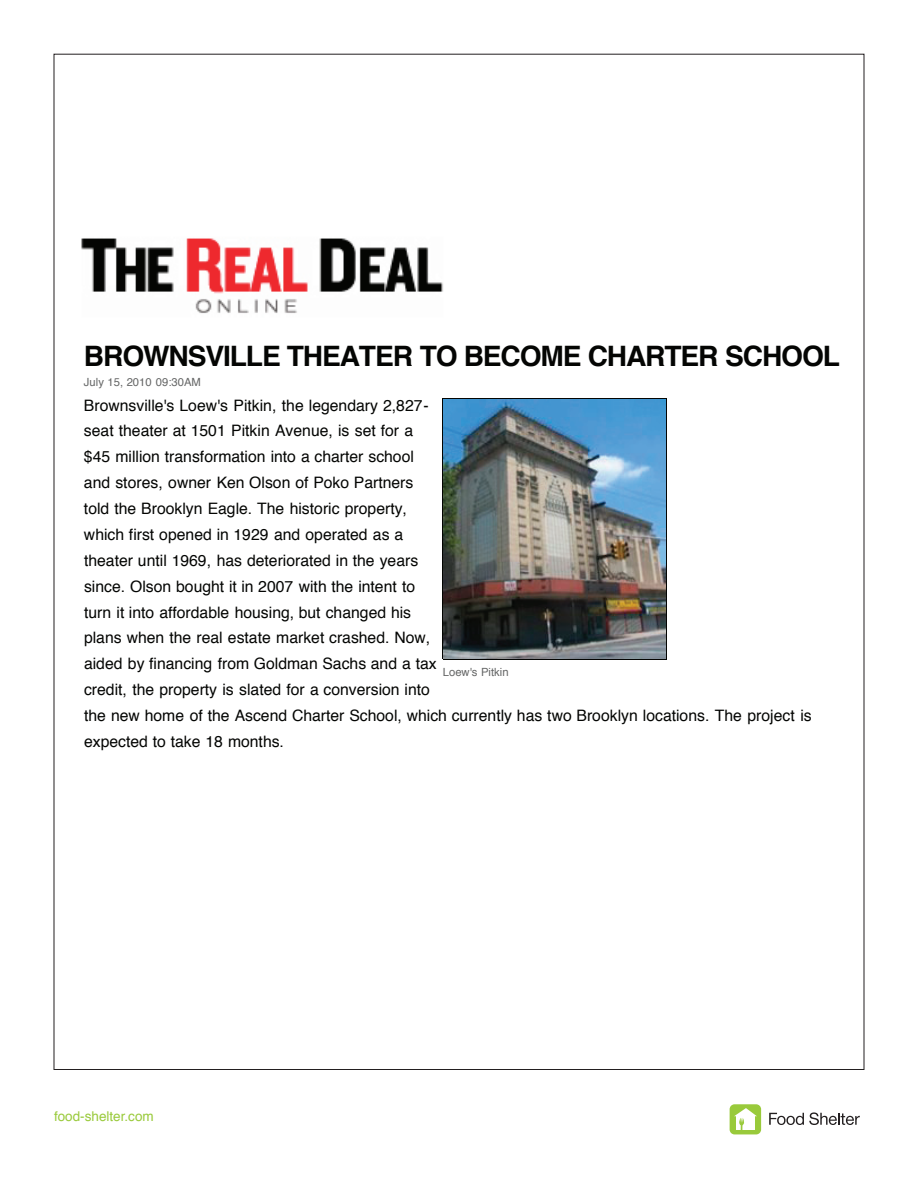
<style>
.page{position:relative;width:918px;height:1188px;background:#fff}
.page>*{position:absolute;margin:0;border:0;box-sizing:border-box;transform-origin:0 0}
.t1{font:700 28.2px "Helvetica";letter-spacing:-.04em;color:#040503}
.t2{font:15.75px/26px "Helvetica";color:#040503}
.t3{font:13.5px "Helvetica";color:#99ca3b}
.t4{font:11.25px "Helvetica";color:#656666}
</style>
<div class="page">
<div style="left:730px;top:1104px;width:31px;height:30px;background:#99ca3b;border-radius:5px"></div>
<svg style="left:734px;top:1108px;width:23px;height:22px"></svg>
<svg style="left:769px;top:1112px;width:91px;height:13px"></svg>
<hr style="left:443px;top:398px;width:224px;height:1px;background:#040503">
<hr style="left:443px;top:658px;width:224px;height:1px;background:#040503">
<hr style="left:443px;top:398px;width:1px;height:261px;background:#040503">
<hr style="left:666px;top:398px;width:1px;height:261px;background:#040503">
<img style="left:444px;top:399px;width:222px;height:259px">
<img style="left:81px;top:238px;width:362px;height:76px">
<h1 class="t1" style="left:84px;top:333px;width:758px">BROWNSVILLE THEATER TO BECOME CHARTER SCHOOL</h1>
<p class="t4" style="left:84px;top:373px;width:119px">July 15, 2010 09:30AM</p>
<p class="t2" style="left:84px;top:392px;width:729px">Brownsville's Loew's Pitkin, the legendary 2,827-<br>seat theater at 1501 Pitkin Avenue, is set for a<br>$45 million transformation into a charter school<br>and stores, owner Ken Olson of Poko Partners<br>told the Brooklyn Eagle. The historic property,<br>which first opened in 1929 and operated as a<br>theater until 1969, has deteriorated in the years<br>since. Olson bought it in 2007 with the intent to<br>turn it into affordable housing, but changed his<br>plans when the real estate market crashed. Now,<br>aided by financing from Goldman Sachs and a tax<br>credit, the property is slated for a conversion into<br>the new home of the Ascend Charter School, which currently has two Brooklyn locations. The project is expected to take 18 months.</p>
<p class="t4" style="left:443px;top:663px;width:67px">Loew's Pitkin</p>
<p class="t3" style="left:54px;top:1106px;width:101px">food-shelter.com</p>
</div>
